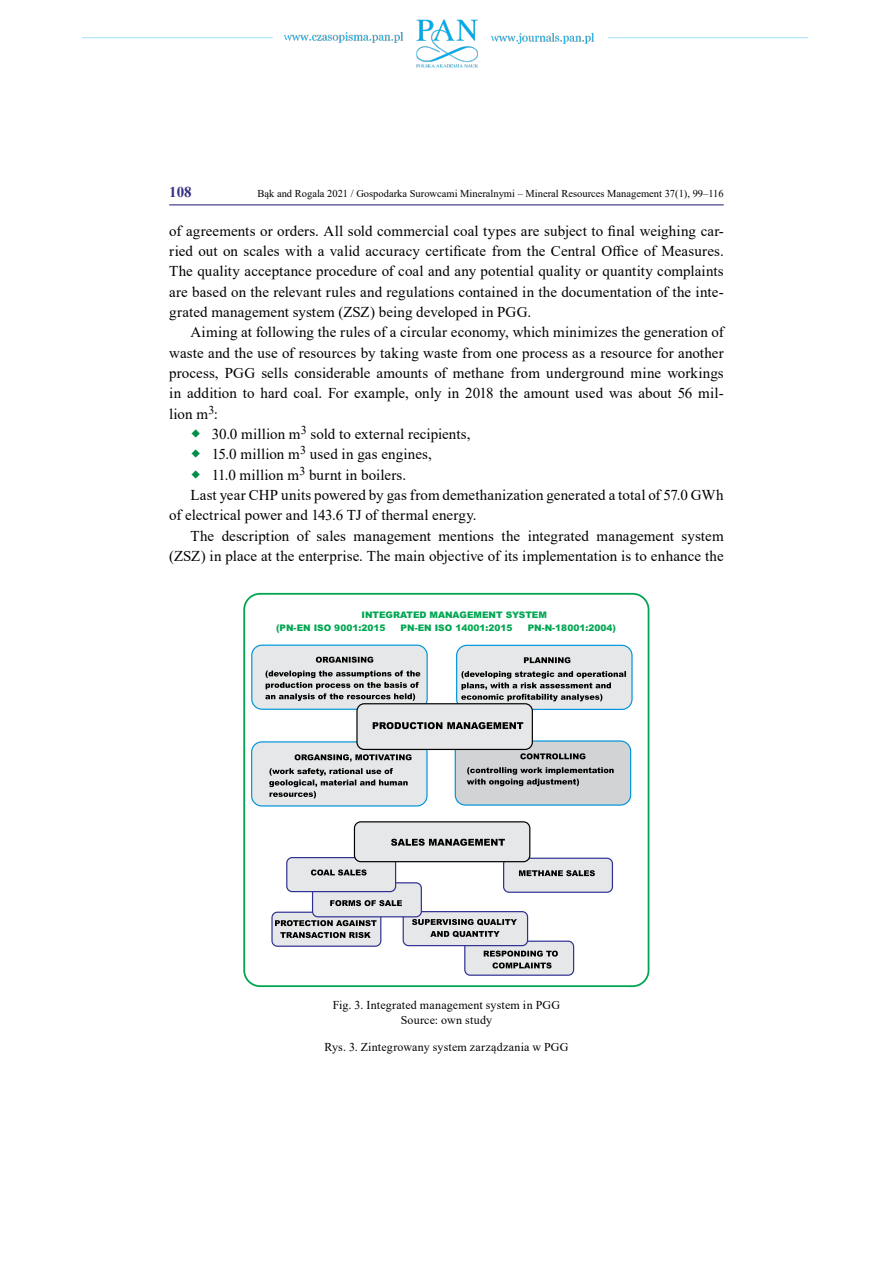
<style>
.page{position:relative;width:893px;height:1263px;background:#fff}
.page>*{position:absolute;margin:0;border:0;box-sizing:border-box;transform-origin:0 0}
.t1{font:15px/20.4px "Times New Roman";letter-spacing:.005em;color:#000;text-align:justify}
.t2{font:700 15px "Times New Roman";color:#363183}
.t3{font:12px/15px "Times New Roman";letter-spacing:.015em;color:#000;text-align:center}
.t4{font:10.5px "Times New Roman";color:#000}
.t5{font:900 9px/12.1px "Arial";color:#00a651}
</style>
<div class="page">
<img style="left:82px;top:19px;width:727px;height:49px">
<hr style="left:169px;top:204px;width:555px;height:1px;background:#363183">
<div style="left:243px;top:593px;width:406px;height:394px;border:2px solid #00a651;border-radius:16px"></div>
<div style="left:252px;top:645px;width:175px;height:64px;background:#e6e7e8;border-radius:10px"></div>
<div style="left:251px;top:644px;width:177px;height:66px;border:1px solid #0095da;border-radius:10px"></div>
<div style="left:457px;top:645px;width:175px;height:64px;background:#e6e7e8;border-radius:10px"></div>
<div style="left:456px;top:645px;width:177px;height:65px;border:1px solid #0095da;border-radius:10px"></div>
<div style="left:252px;top:742px;width:175px;height:64px;background:#e6e7e8;border-radius:10px"></div>
<div style="left:251px;top:741px;width:177px;height:65px;border:1px solid #0095da;border-radius:10px"></div>
<div style="left:455px;top:741px;width:176px;height:64px;background:#d1d3d4;border-radius:10px"></div>
<div style="left:455px;top:740px;width:176px;height:66px;border:1px solid #0095da;border-radius:10px"></div>
<div style="left:357px;top:704px;width:175px;height:45px;background:#e6e7e8;border-radius:7px"></div>
<div style="left:356px;top:703px;width:177px;height:47px;border:1px solid #000;border-radius:7px"></div>
<div style="left:504px;top:858px;width:108px;height:34px;background:#e6e7e8;border-radius:5px"></div>
<div style="left:503px;top:858px;width:110px;height:35px;border:1px solid #2e3092;border-radius:5px"></div>
<div style="left:272px;top:912px;width:109px;height:34px;background:#e6e7e8;border-radius:5px"></div>
<div style="left:271px;top:912px;width:110px;height:35px;border:1px solid #2e3092;border-radius:5px"></div>
<div style="left:465px;top:941px;width:109px;height:34px;background:#e6e7e8;border-radius:5px"></div>
<div style="left:464px;top:940px;width:110px;height:36px;border:1px solid #2e3092;border-radius:5px"></div>
<div style="left:403px;top:912px;width:125px;height:34px;background:#e6e7e8;border-radius:5px"></div>
<div style="left:403px;top:911px;width:125px;height:35px;border:1px solid #2e3092;border-radius:5px"></div>
<div style="left:313px;top:883px;width:108px;height:34px;background:#e6e7e8;border-radius:5px"></div>
<div style="left:312px;top:882px;width:110px;height:35px;border:1px solid #2e3092;border-radius:5px"></div>
<div style="left:287px;top:858px;width:109px;height:33px;background:#e6e7e8;border-radius:5px"></div>
<div style="left:286px;top:857px;width:110px;height:35px;border:1px solid #2e3092;border-radius:5px"></div>
<div style="left:354px;top:822px;width:176px;height:40px;background:#e6e7e8;border-radius:6px"></div>
<div style="left:354px;top:821px;width:176px;height:41px;border:1px solid #000;border-radius:6px"></div>
<svg style="left:520px;top:753px;width:65px;height:6px"></svg>
<svg style="left:467px;top:767px;width:147px;height:19px"></svg>
<svg style="left:295px;top:754px;width:116px;height:8px"></svg>
<svg style="left:269px;top:768px;width:139px;height:30px"></svg>
<svg style="left:524px;top:657px;width:46px;height:6px"></svg>
<svg style="left:461px;top:671px;width:165px;height:30px"></svg>
<svg style="left:316px;top:657px;width:57px;height:6px"></svg>
<svg style="left:265px;top:670px;width:155px;height:31px"></svg>
<svg style="left:373px;top:722px;width:150px;height:7px"></svg>
<svg style="left:519px;top:870px;width:76px;height:6px"></svg>
<svg style="left:484px;top:951px;width:74px;height:5px"></svg>
<svg style="left:492px;top:962px;width:60px;height:6px"></svg>
<svg style="left:275px;top:920px;width:102px;height:6px"></svg>
<svg style="left:280px;top:932px;width:91px;height:6px"></svg>
<svg style="left:412px;top:919px;width:105px;height:6px"></svg>
<svg style="left:430px;top:931px;width:70px;height:6px"></svg>
<svg style="left:330px;top:900px;width:72px;height:6px"></svg>
<svg style="left:311px;top:869px;width:56px;height:6px"></svg>
<svg style="left:391px;top:839px;width:114px;height:7px"></svg>
<p class="t2" style="left:169px;top:181px;width:24px">108</p>
<p class="t4" style="left:258px;top:186px;width:468px">Bąk and Rogala 2021 / Gospodarka Surowcami Mineralnymi – Mineral Resources Management 37(1), 99–116</p>
<p class="t1" style="left:169px;top:220px;width:556px">of agreements or orders. All sold commercial coal types are subject to final weighing car&shy;ried out on scales with a valid accuracy certificate from the Central Office of Measures.<br>The quality acceptance procedure of coal and any potential quality or quantity complaints are based on the relevant rules and regulations contained in the documentation of the inte&shy;grated management system (ZSZ) being developed in PGG.</p>
<p class="t1" style="left:190px;top:322px;width:535px">Aiming at following the rules of a circular economy, which minimizes the generation of</p>
<p class="t1" style="left:169px;top:342px;width:556px">waste and the use of resources by taking waste from one process as a resource for another</p>
<p class="t1" style="left:169px;top:362px;width:556px">process, PGG sells considerable amounts of methane from underground mine workings</p>
<p class="t1" style="left:169px;top:383px;width:556px">in addition to hard coal. For example, only in 2018 the amount used was about 56 mil-</p>
<p class="t1" style="left:169px;top:403px;width:50px">lion m<sup>3</sup>:</p>
<p class="t1" style="left:212px;top:423px;width:260px">30.0 million m<sup>3</sup> sold to external recipients,</p>
<p class="t1" style="left:212px;top:444px;width:222px">15.0 million m<sup>3</sup> used in gas engines,</p>
<p class="t1" style="left:212px;top:464px;width:196px">11.0 million m<sup>3</sup> burnt in boilers.</p>
<p class="t1" style="left:190px;top:484px;width:535px">Last year CHP units powered by gas from demethanization generated a total of 57.0 GWh</p>
<p class="t1" style="left:169px;top:505px;width:309px">of electrical power and 143.6 TJ of thermal energy.</p>
<p class="t1" style="left:190px;top:525px;width:535px">The description of sales management mentions the integrated management system</p>
<p class="t1" style="left:169px;top:545px;width:556px">(ZSZ) in place at the enterprise. The main objective of its implementation is to enhance the</p>
<p class="t5" style="left:276px;top:610px;width:272px;text-indent:85px">INTEGRATED MANAGEMENT SYSTEM (PN-EN ISO 9001:2015</p>
<p class="t5" style="left:401px;top:622px;width:113px">PN-EN ISO 14001:2015</p>
<p class="t5" style="left:528px;top:622px;width:90px">PN-N-18001:2004)</p>
<p class="t3" style="left:333px;top:997px;width:229px">Fig. 3. Integrated management system in PGG<br>Source: own study</p>
<p class="t3" style="left:324px;top:1039px;width:246px">Rys. 3. Zintegrowany system zarządzania w PGG</p>
</div>
